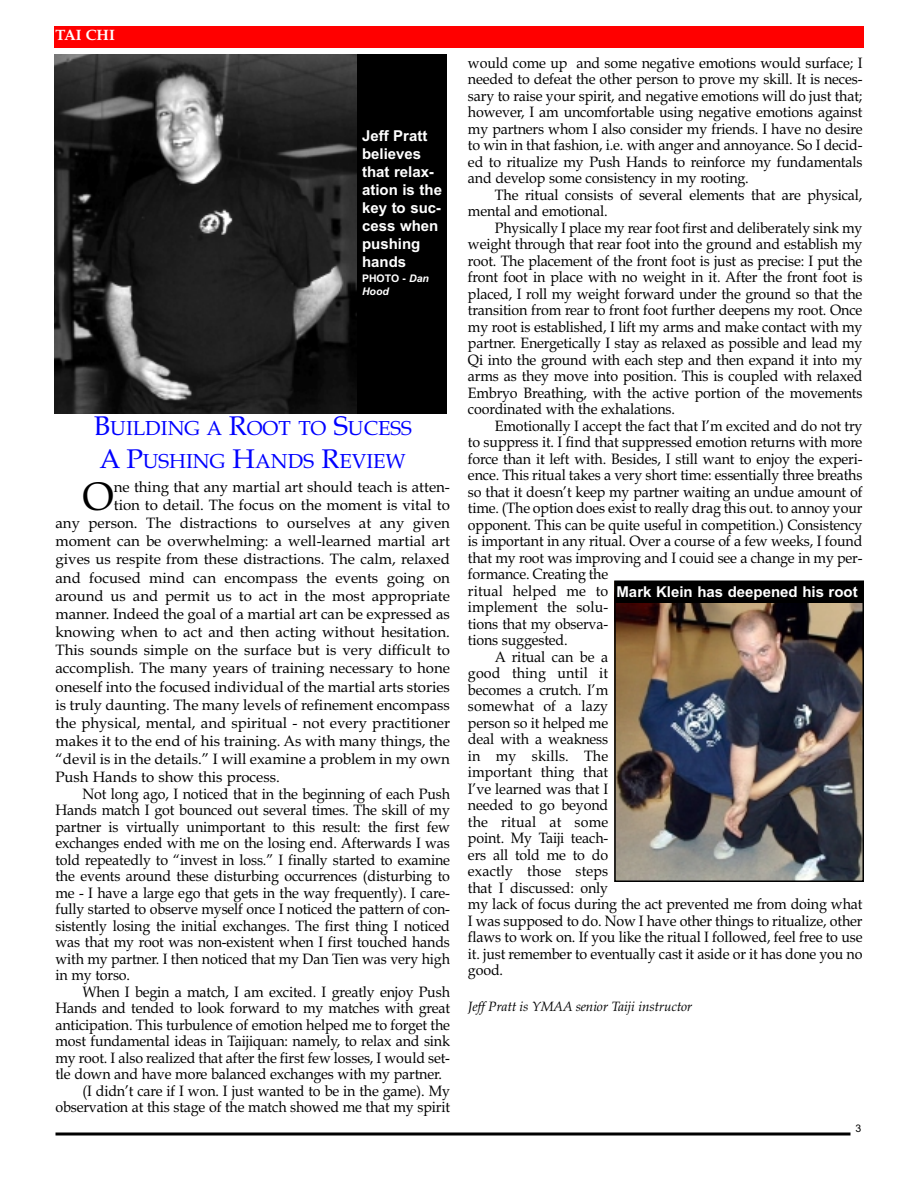
<style>
.page{position:relative;width:918px;height:1188px;background:#fff}
.page>*{position:absolute;margin:0;border:0;box-sizing:border-box;transform-origin:0 0}
.t1{font:39.9px "Book Antiqua";color:#000}
.t2{font:20.25px/32.7px "Book Antiqua";color:#00f}
.t3{font:15px/16.5px "Book Antiqua";letter-spacing:-.01em;color:#000;text-align:justify;scale:.95 1}
.t4{font:15px "Book Antiqua";letter-spacing:-.01em;color:#000}
.t5{font:15px "Book Antiqua";letter-spacing:.01em;color:#000;scale:.95 1}
.t6{font:700 15px/18px "Arial";color:#fff}
.t7{font:700 15px "Book Antiqua";color:#fff}
.t8{font:italic 13.5px "Book Antiqua";letter-spacing:-.01em;color:#000}
.t9{font:italic 700 10.5px/12.6px "Arial";color:#fff}
.t10{font:10.5px "Arial";color:#000}
.s1{font-style:normal}
.s2{font-size:27px}
</style>
<div class="page">
<div style="left:54px;top:26px;width:810px;height:21px;background:#f00"></div>
<svg style="left:56px;top:1132px;width:794px;height:4px;background:#3f3f3f"></svg>
<img style="left:54px;top:54px;width:304px;height:360px">
<div style="left:358px;top:54px;width:89px;height:360px;background:#000"></div>
<img style="left:617px;top:603px;width:244px;height:276px">
<div style="left:614px;top:580px;width:250px;height:302px;border:2px solid #000"></div>
<div style="left:615px;top:583px;width:249px;height:20px;background:#000"></div>
<p class="t7" style="left:56px;top:29px;width:61px">TAI CHI</p>
<p class="t6" style="left:362px;top:129px;width:82px">Jeff Pratt believes that relax&shy;ation is the key to suc&shy;cess when pushing hands</p>
<p class="t9" style="left:362px;top:273px;width:68px"><span class="s1">PHOTO -</span> Dan<br>Hood</p>
<h2 class="t2" style="left:94px;top:414px;width:319px"><span class="s2">B</span>UILDING A <span class="s2">R</span>OOT TO <span class="s2">S</span>UCESS<br><span class="s2">A P</span>USHING <span class="s2">H</span>ANDS <span class="s2">R</span>EVIEW</h2>
<h1 class="t1" style="left:82px;top:481px;width:33px">O</h1>
<p class="t4" style="left:114px;top:481px;width:338px">ne thing that any martial art should teach is atten-</p>
<p class="t4" style="left:114px;top:499px;width:338px">tion to detail. The focus on the moment is vital to</p>
<p class="t4" style="left:55px;top:517px;width:396px">any person. The distractions to ourselves at any given</p>
<p class="t4" style="left:55px;top:535px;width:396px">moment can be overwhelming: a well-learned martial art</p>
<p class="t4" style="left:55px;top:554px;width:396px">gives us respite from these distractions. The calm, relaxed</p>
<p class="t4" style="left:55px;top:572px;width:396px">and focused mind can encompass the events going on</p>
<p class="t4" style="left:55px;top:590px;width:396px">around us and permit us to act in the most appropriate</p>
<p class="t4" style="left:55px;top:608px;width:396px">manner. Indeed the goal of a martial art can be expressed as</p>
<p class="t4" style="left:55px;top:626px;width:396px">knowing when to act and then acting without hesitation.</p>
<p class="t4" style="left:55px;top:644px;width:396px">This sounds simple on the surface but is very difficult to</p>
<p class="t4" style="left:55px;top:663px;width:396px">accomplish. The many years of training necessary to hone</p>
<p class="t4" style="left:55px;top:681px;width:396px">oneself into the focused individual of the martial arts stories</p>
<p class="t4" style="left:55px;top:699px;width:396px">is truly daunting. The many levels of refinement encompass</p>
<p class="t4" style="left:55px;top:717px;width:396px">the physical, mental, and spiritual - not every practitioner</p>
<p class="t4" style="left:55px;top:735px;width:396px">makes it to the end of his training. As with many things, the</p>
<p class="t4" style="left:55px;top:753px;width:396px">“devil is in the details.” I will examine a problem in my own</p>
<p class="t4" style="left:55px;top:772px;width:226px">Push Hands to show this process.</p>
<p class="t3" style="left:55px;top:787px;width:417px;text-indent:27px">Not long ago, I noticed that in the beginning of each Push Hands match I got bounced out several times. The skill of my partner is virtually unimportant to this result: the first few exchanges ended with me on the losing end. Afterwards I was told repeatedly to “invest in loss.” I finally started to examine the events around these disturbing occurrences (disturbing to me - I have a large ego that gets in the way frequently). I care&shy;fully started to observe myself once I noticed the pattern of con&shy;sistently losing the initial exchanges. The first thing I noticed was that my root was non-existent when I first touched hands with my partner. I then noticed that my Dan Tien was very high in my torso.</p>
<p class="t3" style="left:82px;top:985px;width:388px">When I begin a match, I am excited. I greatly enjoy Push</p>
<p class="t3" style="left:55px;top:1002px;width:417px">Hands and tended to look forward to my matches with great</p>
<p class="t3" style="left:55px;top:1018px;width:417px">anticipation. This turbulence of emotion helped me to forget the</p>
<p class="t3" style="left:55px;top:1035px;width:417px">most fundamental ideas in Taijiquan: namely, to relax and sink</p>
<p class="t3" style="left:55px;top:1051px;width:417px">my root. I also realized that after the first few losses, I would set-</p>
<p class="t3" style="left:55px;top:1068px;width:408px">tle down and have more balanced exchanges with my partner.</p>
<p class="t3" style="left:82px;top:1084px;width:388px">(I didn’t care if I won. I just wanted to be in the game). My</p>
<p class="t3" style="left:55px;top:1101px;width:417px">observation at this stage of the match showed me that my spirit</p>
<p class="t3" style="left:468px;top:56px;width:417px">would come up and some negative emotions would surface; I needed to defeat the other person to prove my skill. It is neces&shy;sary to raise your spirit, and negative emotions will do just that; however, I am uncomfortable using negative emotions against my partners whom I also consider my friends. I have no desire to win in that fashion, i.e. with anger and annoyance. So I decid&shy;ed to ritualize my Push Hands to reinforce my fundamentals and develop some consistency in my rooting.</p>
<p class="t3" style="left:468px;top:188px;width:417px;text-indent:27px">The ritual consists of several elements that are physical, mental and emotional.</p>
<p class="t3" style="left:468px;top:221px;width:417px;text-indent:27px">Physically I place my rear foot first and deliberately sink my weight through that rear foot into the ground and establish my root. The placement of the front foot is just as precise: I put the front foot in place with no weight in it. After the front foot is placed, I roll my weight forward under the ground so that the transition from rear to front foot further deepens my root. Once my root is established, I lift my arms and make contact with my partner. Energetically I stay as relaxed as possible and lead my Qi into the ground with each step and then expand it into my arms as they move into position. This is coupled with relaxed Embryo Breathing, with the active portion of the movements coordinated with the exhalations.</p>
<p class="t3" style="left:495px;top:419px;width:388px">Emotionally I accept the fact that I’m excited and do not try</p>
<p class="t3" style="left:468px;top:436px;width:417px">to suppress it. I find that suppressed emotion returns with more</p>
<p class="t3" style="left:468px;top:452px;width:417px">force than it left with. Besides, I still want to enjoy the experi-</p>
<p class="t3" style="left:468px;top:469px;width:417px">ence. This ritual takes a very short time: essentially three breaths</p>
<p class="t3" style="left:468px;top:485px;width:417px">so that it doesn’t keep my partner waiting an undue amount of</p>
<p class="t3" style="left:468px;top:502px;width:417px">time. (The option does exist to really drag this out. to annoy your</p>
<p class="t3" style="left:468px;top:518px;width:417px">opponent. This can be quite useful in competition.) Consistency</p>
<p class="t3" style="left:468px;top:535px;width:417px">is important in any ritual. Over a course of a few weeks, I found</p>
<p class="t3" style="left:468px;top:551px;width:417px">that my root was improving and I couid see a change in my per-</p>
<p class="t3" style="left:468px;top:568px;width:149px">formance. Creating the</p>
<p class="t5" style="left:468px;top:585px;width:149px">ritual helped me to</p>
<p class="t5" style="left:468px;top:601px;width:149px">implement the solu-</p>
<p class="t3" style="left:468px;top:617px;width:149px">tions that my observa-</p>
<p class="t3" style="left:468px;top:634px;width:107px">tions suggested.</p>
<p class="t3" style="left:495px;top:650px;width:121px">A ritual can be a</p>
<p class="t5" style="left:468px;top:667px;width:149px">good thing until it</p>
<p class="t3" style="left:468px;top:683px;width:149px">becomes a crutch. I’m</p>
<p class="t5" style="left:468px;top:700px;width:149px">somewhat of a lazy</p>
<p class="t3" style="left:468px;top:716px;width:149px">person so it helped me</p>
<p class="t3" style="left:468px;top:733px;width:149px">deal with a weakness</p>
<p class="t5" style="left:468px;top:750px;width:149px">in my skills. The</p>
<p class="t3" style="left:468px;top:766px;width:149px">important thing that</p>
<p class="t3" style="left:468px;top:782px;width:149px">I’ve learned was that I</p>
<p class="t3" style="left:468px;top:799px;width:149px">needed to go beyond</p>
<p class="t5" style="left:468px;top:816px;width:149px">the ritual at some</p>
<p class="t3" style="left:468px;top:832px;width:149px">point. My Taiji teach-</p>
<p class="t3" style="left:468px;top:848px;width:149px">ers all told me to do</p>
<p class="t5" style="left:468px;top:865px;width:149px">exactly those steps</p>
<p class="t3" style="left:468px;top:881px;width:149px">that I discussed: only</p>
<p class="t3" style="left:468px;top:898px;width:417px">my lack of focus during the act prevented me from doing what</p>
<p class="t3" style="left:468px;top:914px;width:417px">I was supposed to do. Now I have other things to ritualize, other</p>
<p class="t3" style="left:468px;top:931px;width:417px">flaws to work on. If you like the ritual I followed, feel free to use</p>
<p class="t3" style="left:468px;top:947px;width:417px">it. just remember to eventually cast it aside or it has done you no</p>
<p class="t3" style="left:468px;top:964px;width:39px">good.</p>
<p class="t8" style="left:468px;top:1001px;width:226px">Jeff Pratt is YMAA senior Taiji instructor</p>
<p class="t6" style="left:616px;top:584px;width:243px">Mark Klein has deepened his root</p>
<p class="t10" style="left:855px;top:1124px;width:7px">3</p>
</div>
